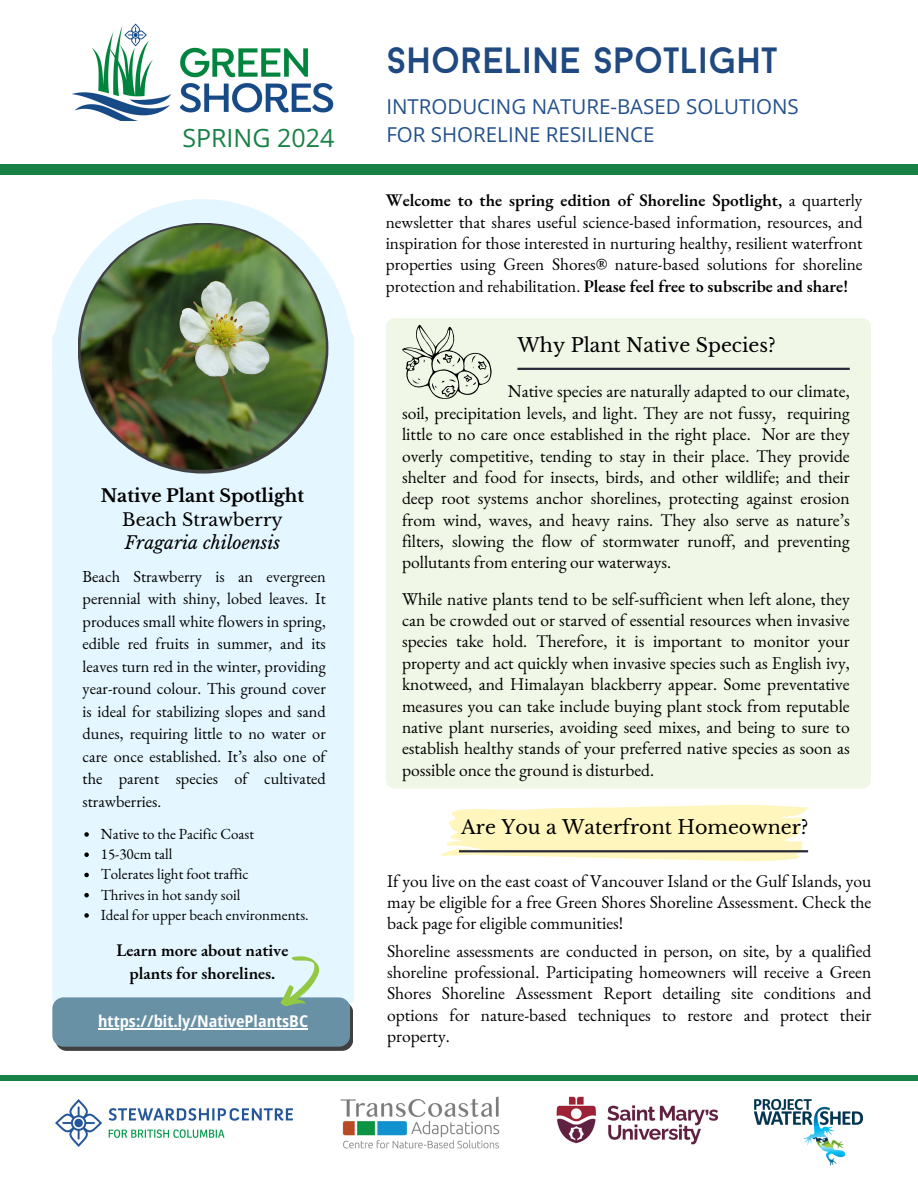
<style>
.page{position:relative;width:918px;height:1188px;background:#fff}
.page>*{position:absolute;margin:0;border:0;box-sizing:border-box;transform-origin:0 0}
.t1{font:36.45px "Baron Neue";color:#1f4980}
.t2{font:25.05px "Open Sans";color:#188145}
.t3{font:20.55px/28.3px "Open Sans";color:#23518c}
.t4{font:19.05px "Libre Baskerville";color:#000}
.t5{font:17.55px/21.3px "EB Garamond";color:#000;text-align:justify}
.t6{font:700 17.55px/23.7px "Libre Baskerville";color:#000;text-align:center}
.t7{font:17.25px/21.3px "EB Garamond";color:#000;text-align:justify}
.t8{font:600 17.25px/23.7px "EB Garamond";color:#000;text-align:center}
.t9{font:16.35px/22.5px "EB Garamond";color:#000;text-align:justify}
.t10{font:700 semi-condensed 16.2px "Open Sans";color:#fefefe}
.t11{font:15px "EB Garamond";color:#000}
.s1{font-weight:400}
.s2{font-weight:400;font-style:italic}
.s3{font-weight:600}
</style>
<div class="page">
<img style="left:72px;top:23px;width:262px;height:98px">
<div style="left:0;top:165px;width:918px;height:10px;background:#188145"></div>
<div style="left:52px;top:332px;width:302px;height:672px;background:#e4f6ff;border-radius:6px"></div>
<div style="left:0;top:1075px;width:918px;height:6px;background:#188145"></div>
<div style="left:52px;top:199px;width:302px;height:330px;background:#e4f6ff;border-radius:50%"></div>
<svg style="left:78px;top:223px;width:250px;height:251px;background:#484b47"></svg>
<img style="left:81px;top:225px;width:245px;height:245px;border-radius:50%">
<div style="left:56px;top:1002px;width:297px;height:49px;background:#404040;border-radius:11px"></div>
<div style="left:52px;top:997px;width:298px;height:50px;background:#6891a5;border-radius:11px"></div>
<hr style="left:98px;top:1028px;width:210px;height:1px;background:#fefefe">
<svg style="left:265px;top:956px;width:65px;height:51px"></svg>
<div style="left:386px;top:318px;width:485px;height:471px;background:#f0f7e6;border-radius:9px"></div>
<hr style="left:517px;top:368px;width:333px;height:2px;background:#282939">
<svg style="left:402px;top:324px;width:90px;height:75px"></svg>
<svg style="left:441px;top:805px;width:367px;height:57px"></svg>
<hr style="left:459px;top:850px;width:349px;height:2px;background:#282939">
<svg style="left:84px;top:832px;width:5px;height:5px"></svg>
<svg style="left:84px;top:852px;width:5px;height:5px"></svg>
<svg style="left:84px;top:873px;width:5px;height:4px"></svg>
<svg style="left:84px;top:893px;width:5px;height:4px"></svg>
<svg style="left:84px;top:913px;width:5px;height:5px"></svg>
<img style="left:556px;top:1096px;width:162px;height:49px">
<img style="left:340px;top:1097px;width:160px;height:52px">
<img style="left:55px;top:1100px;width:238px;height:47px">
<img style="left:755px;top:1100px;width:108px;height:66px">
<h5 class="t2" style="left:182px;top:120px;width:153px">SPRING 2024</h5>
<p class="t6" style="left:101px;top:484px;width:205px">Native Plant Spotlight<br><span class="s1">Beach Strawberry<br></span><span class="s2">Fragaria chiloensis</span></p>
<h6 class="t9" style="left:83px;top:565px;width:245px">Beach Strawberry is an evergreen perennial with shiny, lobed leaves. It produces small white flowers in spring, edible red fruits in summer, and its leaves turn red in the winter, providing year-round colour. This ground cover is ideal for stabilizing slopes and sand dunes, requiring little to no water or care once established. It’s also one of the parent species of cultivated strawberries.</h6>
<p class="t11" style="left:101px;top:824px;width:155px">Native to the Pacific Coast</p>
<h4 class="t11" style="left:101px;top:844px;width:73px">15-30cm tall</h4>
<h6 class="t11" style="left:101px;top:864px;width:149px">Tolerates light foot traffic</h6>
<h6 class="t11" style="left:101px;top:885px;width:141px">Thrives in hot sandy soil</h6>
<p class="t11" style="left:101px;top:905px;width:209px">Ideal for upper beach environments.</p>
<h6 class="t8" style="left:116px;top:938px;width:173px">Learn more about native plants for shorelines.</h6>
<h1 class="t10" style="left:98px;top:1010px;width:211px">https://bit.ly/NativePlantsBC</h1>
<p class="t1" style="left:386px;top:46px;width:393px">SHORELINE SPOTLIGHT</p>
<h5 class="t3" style="left:386px;top:92px;width:414px">INTRODUCING NATURE-BASED SOLUTIONS<br>FOR SHORELINE RESILIENCE</h5>
<p class="t7" style="left:386px;top:189px;width:478px"><span class="s3">Welcome to the spring edition of Shoreline Spotlight,</span> a quarterly newsletter that shares useful science-based information, resources, and inspiration for those interested in nurturing healthy, resilient waterfront properties using Green Shores® nature-based solutions for shoreline protection and rehabilitation. <span class="s3">Please feel free to subscribe and share!</span></p>
<h6 class="t4" style="left:518px;top:333px;width:260px">Why Plant Native Species?</h6>
<h3 class="t5" style="left:402px;top:381px;width:449px;text-indent:106px">Native species are naturally adapted to our climate, soil, precipitation levels, and light. They are not fussy, requiring little to no care once established in the right place. Nor are they overly competitive, tending to stay in their place. They provide shelter and food for insects, birds, and other wildlife; and their deep root systems anchor shorelines, protecting against erosion from wind, waves, and heavy rains. They also serve as nature’s filters, slowing the flow of stormwater runoff, and preventing pollutants from entering our waterways.</h3>
<p class="t5" style="left:402px;top:588px;width:449px">While native plants tend to be self-sufficient when left alone, they can be crowded out or starved of essential resources when invasive species take hold. Therefore, it is important to monitor your property and act quickly when invasive species such as English ivy, knotweed, and Himalayan blackberry appear. Some preventative measures you can take include buying plant stock from reputable native plant nurseries, avoiding seed mixes, and being to sure to establish healthy stands of your preferred native species as soon as possible once the ground is disturbed.</p>
<p class="t4" style="left:461px;top:815px;width:349px">Are You a Waterfront Homeowner?</p>
<p class="t5" style="left:387px;top:870px;width:486px">If you live on the east coast of Vancouver Island or the Gulf Islands, you may be eligible for a free Green Shores Shoreline Assessment. Check the back page for eligible communities!</p>
<p class="t5" style="left:387px;top:940px;width:486px">Shoreline assessments are conducted in person, on site, by a qualified shoreline professional. Participating homeowners will receive a Green Shores Shoreline Assessment Report detailing site conditions and options for nature-based techniques to restore and protect their property.</p>
</div>
